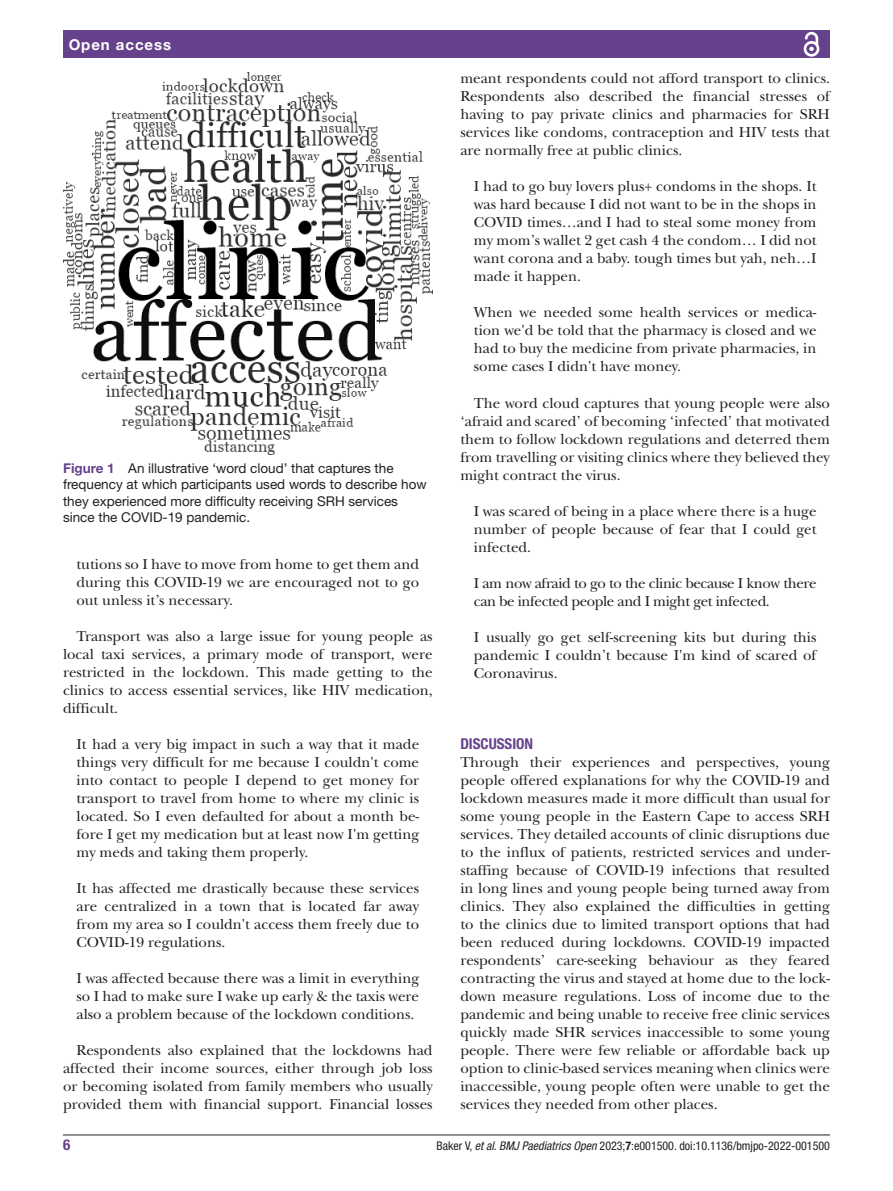
<style>
.page{position:relative;width:893px;height:1191px;background:#fff}
.page>*{position:absolute;margin:0;border:0;box-sizing:border-box;transform-origin:0 0}
.t1{font:15px/18px "New Baskerville";color:#231f20;text-align:justify}
.t2{font:15px/18px "New Baskerville";letter-spacing:-.025em;color:#231f20}
.t3{font:700 condensed 15px "Helvetica Neue LT Std";color:#66428c}
.t4{font:700 15px "Helvetica Neue LT Std";letter-spacing:.065em;color:#fff}
.t5{font:13.5px/16.5px "Helvetica Neue LT Std";color:#231f20}
.t6{font:condensed 12px "Helvetica Neue LT Std";color:#231f20}
.s1{font-weight:700;color:#66428c}
.s2{font-style:italic}
.s3{font-weight:700}
</style>
<div class="page">
<hr style="left:63px;top:1134px;width:767px;height:1px;background:#231f20">
<div style="left:63px;top:31px;width:767px;height:27px;background:#66428c"></div>
<svg style="left:803px;top:31px;width:17px;height:26px"></svg>
<img style="left:63px;top:73px;width:370px;height:381px">
<p class="t4" style="left:69px;top:35px;width:104px">Open access</p>
<p class="t5" style="left:63px;top:459px;width:365px"><span class="s1">Figure 1</span> An illustrative ‘word cloud’ that captures the frequency at which participants used words to describe how they experienced more difficulty receiving SRH services since the COVID-19 pandemic.</p>
<p class="t1" style="left:76px;top:555px;width:344px">tutions so I have to move from home to get them and during this COVID-19 we are encouraged not to go out unless it’s necessary.</p>
<p class="t1" style="left:63px;top:627px;width:371px;text-indent:14px">Transport was also a large issue for young people as local taxi services, a primary mode of transport, were restricted in the lockdown. This made getting to the clinics to access essential services, like HIV medication, difficult.</p>
<p class="t1" style="left:76px;top:735px;width:344px">It had a very big impact in such a way that it made things very difficult for me because I couldn't come into contact to people I depend to get money for transport to travel from home to where my clinic is located. So I even defaulted for about a month be&shy;fore I get my medication but at least now I'm getting my meds and taking them properly.</p>
<p class="t1" style="left:76px;top:879px;width:344px">It has affected me drastically because these services are centralized in a town that is located far away from my area so I couldn't access them freely due to COVID-19 regulations.</p>
<p class="t1" style="left:76px;top:969px;width:344px">I was affected because there was a limit in everything so I had to make sure I wake up early &amp; the taxis were also a problem because of the lockdown conditions.</p>
<p class="t1" style="left:63px;top:1041px;width:371px;text-indent:14px">Respondents also explained that the lockdowns had affected their income sources, either through job loss or becoming isolated from family members who usually provided them with financial support. Financial losses</p>
<p class="t1" style="left:460px;top:69px;width:371px">meant respondents could not afford transport to clinics.<br>Respondents also described the financial stresses of having to pay private clinics and pharmacies for SRH services like condoms, contraception and HIV tests that are normally free at public clinics.</p>
<p class="t1" style="left:474px;top:178px;width:344px">I had to go buy lovers plus+ condoms in the shops. It was hard because I did not want to be in the shops in COVID times…and I had to steal some money from my mom’s wallet 2 get cash 4 the condom… I did not want corona and a baby. tough times but yah, neh…I made it happen.</p>
<p class="t1" style="left:474px;top:304px;width:344px">When we needed some health services or medica&shy;tion we'd be told that the pharmacy is closed and we had to buy the medicine from private pharmacies, in some cases I didn't have money.</p>
<p class="t1" style="left:460px;top:394px;width:371px;text-indent:14px">The word cloud captures that young people were also ‘afraid and scared’ of becoming ‘infected’ that motivated them to follow lockdown regulations and deterred them from travelling or visiting clinics where they believed they might contract the virus.</p>
<p class="t1" style="left:474px;top:502px;width:344px">I was scared of being in a place where there is a huge number of people because of fear that I could get infected.</p>
<p class="t2" style="left:474px;top:574px;width:344px">I am now afraid to go to the clinic because I know there can be infected people and I might get infected.</p>
<p class="t1" style="left:474px;top:628px;width:344px">I usually go get self-screening kits but during this pandemic I couldn’t because I'm kind of scared of Coronavirus.</p>
<p class="t3" style="left:460px;top:735px;width:74px">DISCUSSION</p>
<p class="t1" style="left:460px;top:753px;width:371px">Through their experiences and perspectives, young people offered explanations for why the COVID-19 and lockdown measures made it more difficult than usual for some young people in the Eastern Cape to access SRH services. They detailed accounts of clinic disruptions due to the influx of patients, restricted services and under&shy;staffing because of COVID-19 infections that resulted in long lines and young people being turned away from clinics. They also explained the difficulties in getting to the clinics due to limited transport options that had been reduced during lockdowns. COVID-19 impacted respondents’ care-seeking behaviour as they feared contracting the virus and stayed at home due to the lock&shy;down measure regulations. Loss of income due to the pandemic and being unable to receive free clinic services quickly made SHR services inaccessible to some young people. There were few reliable or affordable back up option to clinic-based services meaning when clinics were inaccessible, young people often were unable to get the services they needed from other places.</p>
<p class="t3" style="left:63px;top:1135px;width:9px">6</p>
<p class="t6" style="left:436px;top:1138px;width:395px">Baker V, <span class="s2">et al</span>. <span class="s2">BMJ Paediatrics Open</span> 2023;<span class="s3">7</span>:e001500. doi:10.1136/bmjpo-2022-001500</p>
</div>
